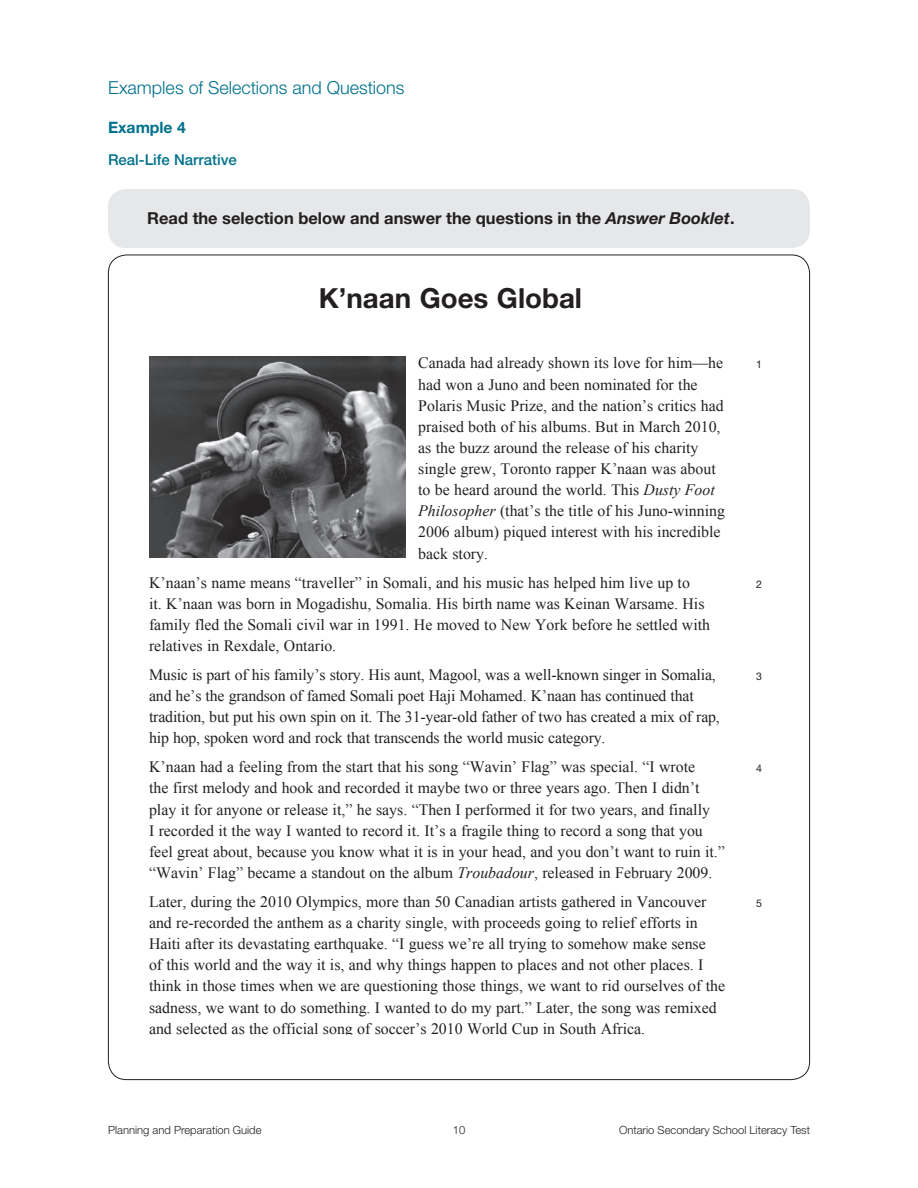
<style>
.page{position:relative;width:918px;height:1188px;background:#fff}
.page>*{position:absolute;margin:0;border:0;box-sizing:border-box;transform-origin:0 0}
.t1{font:700 27.75px "Helvetica Neue LT Std";color:#231f20}
.Section_Head_Cont_d{font:300 18px "Helvetica Neue LT Std";color:#00718c}
.t2{font:700 16.5px "Helvetica Neue LT Std";color:#231f20}
.t3{font:15.9px/21.1px "Times New Roman";color:#231f20}
.Heading_2_Example{font:700 15.75px "Helvetica Neue LT Std";color:#00718c}
.Heading_3{font:500 15px "Helvetica Neue LT Std";color:#00718c}
.t4{font:300 11.25px "Helvetica Neue LT Std";color:#231f20}
.t5{font:10.5px "Helvetica Neue LT Std";color:#231f20}
.s1{font-style:italic}
</style>
<div class="page">
<svg style="left:149px;top:356px;width:257px;height:202px"></svg>
<div style="left:108px;top:189px;width:702px;height:59px;background:#e6e7e9;border-radius:18px"></div>
<p class="Section_Head_Cont_d" style="left:108px;top:76px;width:298px">Examples of Selections and Questions</p>
<p class="Heading_2_Example" style="left:108px;top:117px;width:79px">Example 4</p>
<p class="Heading_3" style="left:108px;top:151px;width:130px">Real-Life Narrative</p>
<p class="t2" style="left:147px;top:208px;width:589px">Read the selection below and answer the questions in the <span class="s1">Answer Booklet</span>.</p>
<p class="t1" style="left:319px;top:281px;width:265px">K’naan Goes Global</p>
<p class="t3" style="left:418px;top:352px;width:308px">Canada had already shown its love for him—he had won a Juno and been nominated for the Polaris Music Prize, and the nation’s critics had praised both of his albums. But in March 2010, as the buzz around the release of his charity single grew, Toronto rapper K’naan was about to be heard around the world. This <span class="s1">Dusty Foot Philosopher</span> (that’s the title of his Juno-winning 2006 album) piqued interest with his incredible back story.</p>
<p class="t3" style="left:149px;top:571px;width:563px">K’naan’s name means “traveller” in Somali, and his music has helped him live up to<br>it. K’naan was born in Mogadishu, Somalia. His birth name was Keinan Warsame. His family fled the Somali civil war in 1991. He moved to New York before he settled with relatives in Rexdale, Ontario.</p>
<p class="t3" style="left:149px;top:664px;width:572px">Music is part of his family’s story. His aunt, Magool, was a well-known singer in Somalia, and he’s the grandson of famed Somali poet Haji Mohamed. K’naan has continued that tradition, but put his own spin on it. The 31-year-old father of two has created a mix of rap, hip hop, spoken word and rock that transcends the world music category.</p>
<p class="t3" style="left:149px;top:756px;width:577px">K’naan had a feeling from the start that his song “Wavin’ Flag” was special. “I wrote<br>the first melody and hook and recorded it maybe two or three years ago. Then I didn’t play it for anyone or release it,” he says. “Then I performed it for two years, and finally<br>I recorded it the way I wanted to record it. It’s a fragile thing to record a song that you feel great about, because you know what it is in your head, and you don’t want to ruin it.” “Wavin’ Flag” became a standout on the album <span class="s1">Troubadour</span>, released in February 2009.</p>
<p class="t3" style="left:149px;top:891px;width:578px">Later, during the 2010 Olympics, more than 50 Canadian artists gathered in Vancouver and re-recorded the anthem as a charity single, with proceeds going to relief efforts in Haiti after its devastating earthquake. “I guess we’re all trying to somehow make sense<br>of this world and the way it is, and why things happen to places and not other places. I think in those times when we are questioning those things, we want to rid ourselves of the sadness, we want to do something. I wanted to do my part.” Later, the song was remixed and selected as the official song of soccer’s 2010 World Cup in South Africa.</p>
<p class="t5" style="left:756px;top:359px;width:7px">1</p>
<p class="t5" style="left:756px;top:578px;width:7px">2</p>
<p class="t5" style="left:756px;top:670px;width:7px">3</p>
<p class="t5" style="left:756px;top:762px;width:7px">4</p>
<p class="t5" style="left:756px;top:897px;width:7px">5</p>
<p class="t4" style="left:108px;top:1123px;width:155px">Planning and Preparation Guide</p>
<p class="t4" style="left:453px;top:1123px;width:14px">10</p>
<p class="t4" style="left:619px;top:1123px;width:192px">Ontario Secondary School Literacy Test</p>
</div>
